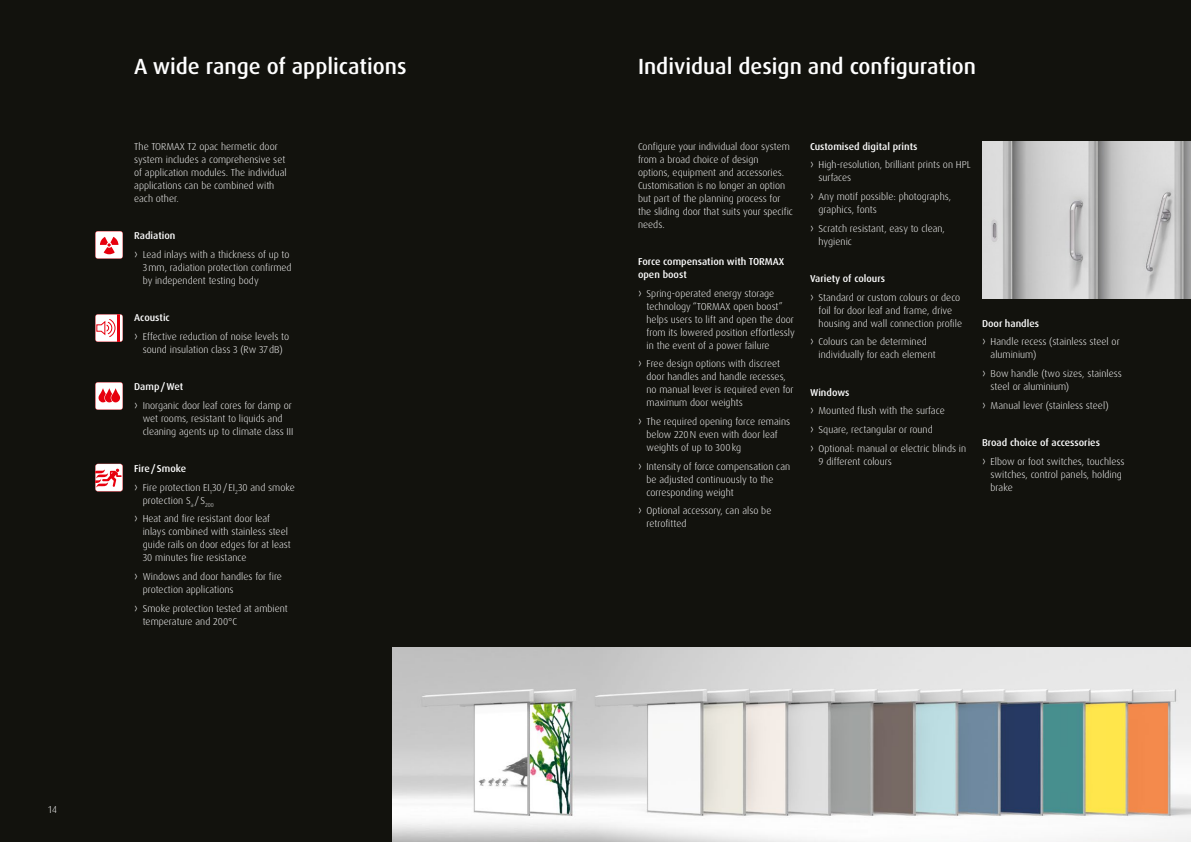
<style>
.page{position:relative;width:1191px;height:842px;background:#12120d}
.page>*{position:absolute;margin:0;border:0;box-sizing:border-box;transform-origin:0 0}
.t1{font:500 22px "Dax Pro";color:#fff}
.t2{font:300 10px/13px "Dax Pro";color:#fff}
.t3{font:500 10px/13px "Dax Pro";color:#fff}
.s1{font-weight:500}
.s2{font-size:13px}
</style>
<div class="page">
<img style="left:982px;top:142px;width:209px;height:156px">
<img style="left:392px;top:647px;width:799px;height:195px">
<svg style="left:95px;top:231px;width:28px;height:28px"></svg>
<svg style="left:95px;top:314px;width:28px;height:28px"></svg>
<svg style="left:95px;top:382px;width:28px;height:28px"></svg>
<svg style="left:95px;top:464px;width:28px;height:27px"></svg>
<p class="t2" style="left:48px;top:803px;width:10px">14</p>
<h1 class="t1" style="left:134px;top:52px;width:274px">A wide range of applications</h1>
<h1 class="t1" style="left:638px;top:52px;width:339px">Individual design and configuration</h1>
<p class="t2" style="left:134px;top:140px;width:154px">The TORMAX T2 opac hermetic door system includes a comprehensive set of application modules. The individual applications can be combined with each other.</p>
<p class="t2" style="left:134px;top:226px;width:157px;line-height:18.7px"><span class="s1">Radiation<br></span><span class="s2">›</span> Lead inlays with a thickness of up to</p>
<p class="t2" style="left:143px;top:261px;width:150px">3mm, radiation protection confirmed by independent testing body</p>
<p class="t2" style="left:134px;top:308px;width:156px;line-height:18.7px"><span class="s1">Acoustic<br></span><span class="s2">›</span> Effective reduction of noise levels to</p>
<p class="t2" style="left:143px;top:343px;width:141px">sound insulation class 3 (Rw 37dB)</p>
<p class="t2" style="left:134px;top:377px;width:159px;line-height:18.7px"><span class="s1">Damp/Wet<br></span><span class="s2">›</span> Inorganic door leaf cores for damp or</p>
<p class="t2" style="left:143px;top:412px;width:152px">wet rooms, resistant to liquids and cleaning agents up to climate class III</p>
<p class="t2" style="left:134px;top:459px;width:162px;line-height:18.7px"><span class="s1">Fire/ Smoke<br></span><span class="s2">›</span> Fire protection EI<sub>1</sub>30/ EI<sub>2</sub>30 and smoke</p>
<p class="t2" style="left:134px;top:491px;width:137px;line-height:18.7px;text-indent:9px">protection S<sub>a</sub> / S<sub>200<br></sub><span class="s2">›</span> Heat and fire resistant door leaf</p>
<p class="t2" style="left:143px;top:525px;width:150px">inlays combined with stainless steel guide rails on door edges for at least<br>30 minutes fire resistance</p>
<p class="t2" style="left:143px;top:570px;width:141px;text-indent:-9px"><span class="s2">›</span> Windows and door handles for fire protection applications</p>
<p class="t2" style="left:143px;top:602px;width:147px;text-indent:-9px"><span class="s2">›</span> Smoke protection tested at ambient temperature and 200°C</p>
<p class="t2" style="left:638px;top:140px;width:156px">Configure your individual door system from a broad choice of design<br>options, equipment and accessories.<br>Customisation is no longer an option but part of the planning process for the sliding door that suits your specific needs.</p>
<p class="t3" style="left:638px;top:255px;width:148px">Force compensation with TORMAX open boost</p>
<p class="t2" style="left:646px;top:287px;width:150px;text-indent:-9px"><span class="s2">›</span> Spring-operated energy storage technology “TORMAX open boost” helps users to lift and open the door from its lowered position effortlessly in the event of a power failure</p>
<p class="t2" style="left:646px;top:357px;width:148px;text-indent:-9px"><span class="s2">›</span> Free design options with discreet door handles and handle recesses, no manual lever is required even for maximum door weights</p>
<p class="t2" style="left:646px;top:415px;width:145px;text-indent:-9px"><span class="s2">›</span> The required opening force remains below 220N even with door leaf weights of up to 300kg</p>
<p class="t2" style="left:646px;top:460px;width:145px;text-indent:-9px"><span class="s2">›</span> Intensity of force compensation can be adjusted continuously to the corresponding weight</p>
<p class="t2" style="left:646px;top:504px;width:126px;text-indent:-9px"><span class="s2">›</span> Optional accessory, can also be retrofitted</p>
<p class="t2" style="left:810px;top:137px;width:162px;line-height:18.7px"><span class="s1">Customised digital prints<br></span><span class="s2">›</span> High-resolution, brilliant prints on HPL</p>
<p class="t2" style="left:810px;top:168px;width:143px;line-height:18.7px;text-indent:9px">surfaces<br><span class="s2">›</span> Any motif possible: photographs,</p>
<p class="t2" style="left:810px;top:200px;width:136px;line-height:18.7px;text-indent:9px">graphics, fonts<br><span class="s2">›</span> Scratch resistant, easy to clean,</p>
<p class="t2" style="left:818px;top:235px;width:35px">hygienic</p>
<p class="t2" style="left:810px;top:269px;width:152px;line-height:18.7px"><span class="s1">Variety of colours<br></span><span class="s2">›</span> Standard or custom colours or deco</p>
<p class="t2" style="left:818px;top:304px;width:145px">foil for door leaf and frame, drive housing and wall connection profile</p>
<p class="t2" style="left:818px;top:335px;width:119px;text-indent:-9px"><span class="s2">›</span> Colours can be determined individually for each element</p>
<p class="t2" style="left:810px;top:383px;width:158px;line-height:18.7px"><span class="s1">Windows<br></span><span class="s2">›</span> Mounted flush with the surface<br><span class="s2">›</span> Square, rectangular or round<br><span class="s2">›</span> Optional: manual or electric blinds in</p>
<p class="t2" style="left:818px;top:455px;width:75px">9 different colours</p>
<p class="t2" style="left:982px;top:314px;width:139px;line-height:18.7px"><span class="s1">Door handles<br></span><span class="s2">›</span> Handle recess (stainless steel or</p>
<p class="t2" style="left:982px;top:345px;width:141px;line-height:18.7px;text-indent:9px">aluminium)<br><span class="s2">›</span> Bow handle (two sizes, stainless</p>
<p class="t2" style="left:982px;top:377px;width:128px;line-height:18.7px;text-indent:9px">steel or aluminium)<br><span class="s2">›</span> Manual lever (stainless steel)</p>
<p class="t2" style="left:982px;top:433px;width:144px;line-height:18.7px"><span class="s1">Broad choice of accessories<br></span><span class="s2">›</span> Elbow or foot switches, touchless</p>
<p class="t2" style="left:990px;top:468px;width:133px">switches, control panels, holding brake</p>
</div>
